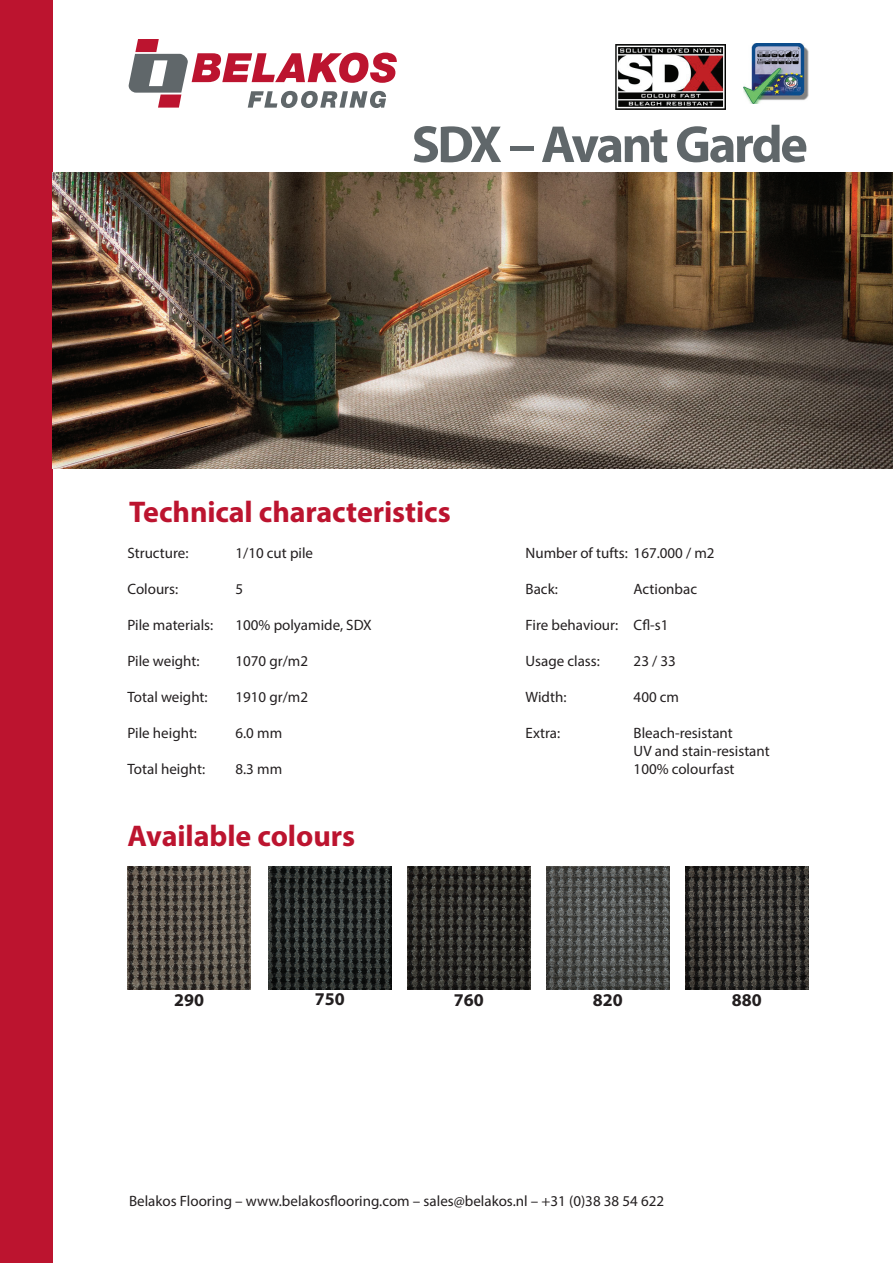
<style>
.page{position:relative;width:893px;height:1263px;background:#fff}
.page>*{position:absolute;margin:0;border:0;box-sizing:border-box;transform-origin:0 0}
.t1{font:700 52.5px "Myriad Pro";letter-spacing:-.05em;color:#60676a}
.t2{font:700 30px "Myriad Pro";letter-spacing:-.005em;color:#bc142f}
.t3{font:700 18px "Myriad Pro";color:#231f20}
.t4{font:15px/18px "Myriad Pro";color:#231f20}
</style>
<div class="page">
<svg style="left:128px;top:39px;width:269px;height:69px"></svg>
<img style="left:268px;top:866px;width:123px;height:123px">
<img style="left:407px;top:866px;width:123px;height:123px">
<img style="left:546px;top:866px;width:123px;height:123px">
<img style="left:685px;top:866px;width:123px;height:123px">
<img style="left:128px;top:866px;width:123px;height:123px">
<div style="left:0;top:0;width:52px;height:1263px;background:#bc142f"></div>
<img style="left:52px;top:173px;width:841px;height:295px">
<img style="left:616px;top:45px;width:110px;height:64px">
<img style="left:743px;top:44px;width:65px;height:60px">
<h1 class="t1" style="left:412px;top:110px;width:398px">SDX – Avant Garde</h1>
<h2 class="t2" style="left:129px;top:492px;width:323px">Technical characteristics</h2>
<p class="t4" style="left:128px;top:544px;width:63px">Structure:</p>
<p class="t4" style="left:236px;top:544px;width:79px">1/10 cut pile</p>
<p class="t4" style="left:128px;top:580px;width:52px">Colours:</p>
<p class="t4" style="left:236px;top:580px;width:9px">5</p>
<p class="t4" style="left:128px;top:616px;width:87px">Pile materials:</p>
<p class="t4" style="left:236px;top:616px;width:138px">100% polyamide, SDX</p>
<p class="t4" style="left:128px;top:652px;width:74px">Pile weight:</p>
<p class="t4" style="left:236px;top:652px;width:74px">1070 gr/m2</p>
<p class="t4" style="left:128px;top:688px;width:82px">Total weight:</p>
<p class="t4" style="left:236px;top:688px;width:74px">1910 gr/m2</p>
<p class="t4" style="left:128px;top:724px;width:71px">Pile height:</p>
<p class="t4" style="left:236px;top:724px;width:48px">6.0 mm</p>
<p class="t4" style="left:128px;top:760px;width:79px">Total height:</p>
<p class="t4" style="left:236px;top:760px;width:48px">8.3 mm</p>
<h2 class="t2" style="left:128px;top:816px;width:229px">Available colours</h2>
<p class="t4" style="left:526px;top:544px;width:190px">Number of tufts: 167.000 / m2</p>
<p class="t4" style="left:526px;top:580px;width:34px">Back:</p>
<p class="t4" style="left:634px;top:580px;width:65px">Actionbac</p>
<p class="t4" style="left:526px;top:616px;width:144px">Fire behaviour: Cfl-s1</p>
<p class="t4" style="left:526px;top:652px;width:76px">Usage class:</p>
<p class="t4" style="left:634px;top:652px;width:44px">23 / 33</p>
<p class="t4" style="left:526px;top:688px;width:42px">Width:</p>
<p class="t4" style="left:634px;top:688px;width:47px">400 cm</p>
<p class="t4" style="left:526px;top:724px;width:36px">Extra:</p>
<p class="t4" style="left:634px;top:724px;width:138px">Bleach-resistant<br>UV and stain-resistant<br>100% colourfast</p>
<p class="t3" style="left:174px;top:988px;width:31px">290</p>
<p class="t3" style="left:315px;top:987px;width:31px">750</p>
<p class="t3" style="left:454px;top:988px;width:31px">760</p>
<p class="t3" style="left:593px;top:988px;width:31px">820</p>
<p class="t3" style="left:732px;top:988px;width:31px">880</p>
<p class="t4" style="left:129px;top:1192px;width:537px">Belakos Flooring – www.belakosflooring.com – sales@belakos.nl – +31 (0)38 38 54 622</p>
</div>
